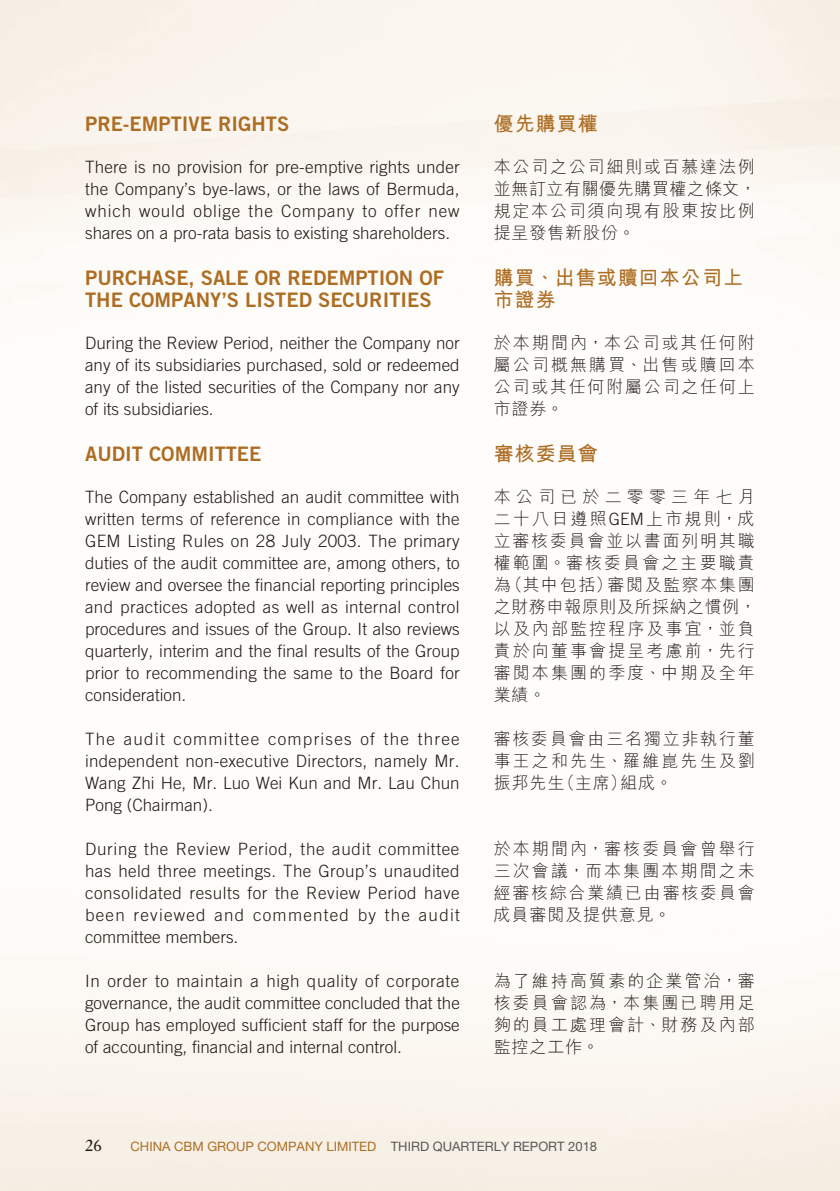
<style>
.page{position:relative;width:840px;height:1191px;background:#fff}
.page>*{position:absolute;margin:0;border:0;box-sizing:border-box;transform-origin:0 0}
.t1{font:20px/22px "Trade Gothic LT Std Bd 2";color:#ad6d22}
.t2{font:700 20px/22px "M Hei HK";letter-spacing:.05em;color:#ad6d22}
.t3{font:300 17px/22px "Trade Gothic LT Std";color:#231916;text-align:justify}
.t4{font:300 17px/22px "M Hei HK";letter-spacing:.12em;color:#231916;text-align:justify}
.t5{font:17px "Stempel Garamond LT Std";color:#231916}
.t6{font:13px "Helvetica Neue LT Std";color:#ad6d22}
.s1{font-family:"Trade Gothic LT Std"}
.s2{color:#595857}
</style>
<div class="page">
<p class="t1" style="left:85px;top:113px;width:205px">PRE-EMPTIVE RIGHTS</p>
<p class="t3" style="left:85px;top:155px;width:376px">There is no provision for pre-emptive rights under the Company’s bye-laws, or the laws of Bermuda, which would oblige the Company to offer new shares on a pro-rata basis to existing shareholders.</p>
<p class="t1" style="left:85px;top:267px;width:360px">PURCHASE, SALE OR REDEMPTION OF<br>THE COMPANY’S LISTED SECURITIES</p>
<p class="t3" style="left:85px;top:331px;width:376px">During the Review Period, neither the Company nor any of its subsidiaries purchased, sold or redeemed any of the listed securities of the Company nor any of its subsidiaries.</p>
<p class="t1" style="left:85px;top:443px;width:178px">AUDIT COMMITTEE</p>
<p class="t3" style="left:85px;top:485px;width:376px">The Company established an audit committee with written terms of reference in compliance with the GEM Listing Rules on 28 July 2003. The primary duties of the audit committee are, among others, to review and oversee the financial reporting principles and practices adopted as well as internal control procedures and issues of the Group. It also reviews quarterly, interim and the final results of the Group prior to recommending the same to the Board for consideration.</p>
<p class="t3" style="left:85px;top:727px;width:376px">The audit committee comprises of the three independent non-executive Directors, namely Mr.<br>Wang Zhi He, Mr. Luo Wei Kun and Mr. Lau Chun Pong (Chairman).</p>
<p class="t3" style="left:85px;top:837px;width:376px">During the Review Period, the audit committee has held three meetings. The Group’s unaudited consolidated results for the Review Period have been reviewed and commented by the audit committee members.</p>
<p class="t3" style="left:85px;top:969px;width:376px">In order to maintain a high quality of corporate governance, the audit committee concluded that the Group has employed sufficient staff for the purpose of accounting, financial and internal control.</p>
<p class="t2" style="left:493px;top:111px;width:105px">優先購買權</p>
<p class="t4" style="left:493px;top:155px;width:264px">本公司之公司細則或百慕達法例並無訂立有關優先購買權之條文，規定本公司須向現有股東按比例提呈發售新股份。</p>
<p class="t2" style="left:493px;top:265px;width:250px">購買、出售或贖回本公司上市證券</p>
<p class="t4" style="left:493px;top:331px;width:262px">於本期間內，本公司或其任何附屬公司概無購買、出售或贖回本公司或其任何附屬公司之任何上市證券。</p>
<p class="t2" style="left:493px;top:441px;width:105px">審核委員會</p>
<p class="t4" style="left:493px;top:485px;width:264px">本公司已於二零零三年七月二十八日遵照<span class="s1">GEM</span>上市規則，成立審核委員會並以書面列明其職權範圍。審核委員會之主要職責為（其中包括）審閱及監察本集團之財務申報原則及所採納之慣例，以及內部監控程序及事宜，並負責於向董事會提呈考慮前，先行審閱本集團的季度、中期及全年業績。</p>
<p class="t4" style="left:493px;top:727px;width:262px">審核委員會由三名獨立非執行董事王之和先生、羅維崑先生及劉振邦先生（主席）組成。</p>
<p class="t4" style="left:493px;top:837px;width:262px">於本期間內，審核委員會曾舉行三次會議，而本集團本期間之未經審核綜合業績已由審核委員會成員審閱及提供意見。</p>
<p class="t4" style="left:493px;top:969px;width:262px">為了維持高質素的企業管治，審核委員會認為，本集團已聘用足夠的員工處理會計、財務及內部監控之工作。</p>
<p class="t5" style="left:85px;top:1134px;width:18px">26</p>
<p class="t6" style="left:130px;top:1138px;width:468px">CHINA CBM GROUP COMPANY LIMITED <span class="s2">THIRD QUARTERLY REPORT 2018</span></p>
</div>
